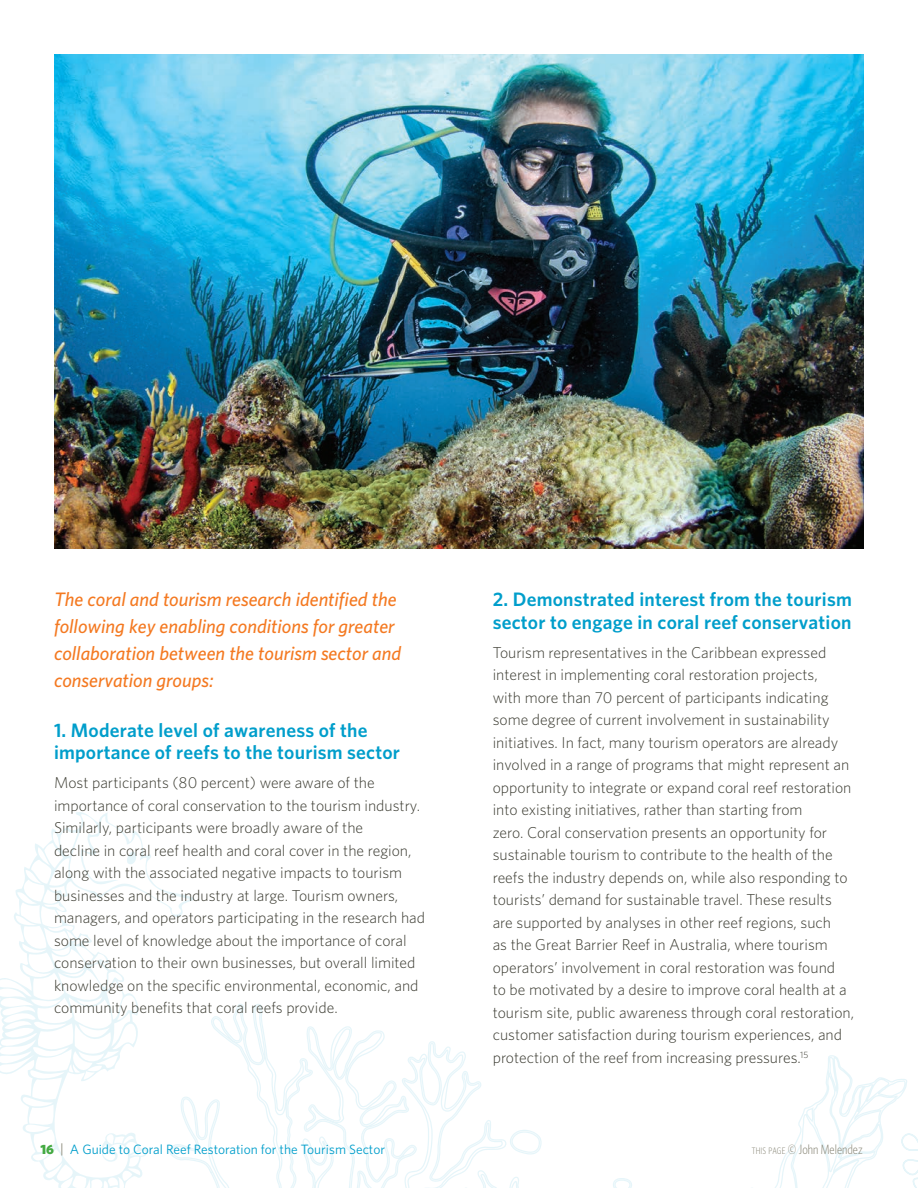
<style>
.page{position:relative;width:918px;height:1188px;background:#fff}
.page>*{position:absolute;margin:0;border:0;box-sizing:border-box;transform-origin:0 0}
.t1{font:600 19.5px/22.5px "Whitney";letter-spacing:.01em;color:#019ecb}
.t2{font:italic 500 19.5px/27px "Whitney";color:#f47921}
.t3{font:300 15.75px/22.5px "Whitney";color:#3a3a30}
.t4{font:13.5px "Whitney";color:#019ecb}
.t5{font:300 13.5px "Whitney Condensed";letter-spacing:.005em;color:#878575}
.s1{font-weight:900;color:#44aa42}
.s2{color:#878575}
.s3{font-size:9.45px}
</style>
<div class="page">
<svg style="left:199px;top:1004px;width:320px;height:184px"></svg>
<svg style="left:613px;top:1178px;width:19px;height:10px"></svg>
<svg style="left:509px;top:1129px;width:33px;height:26px"></svg>
<svg style="left:775px;top:1055px;width:132px;height:133px"></svg>
<svg style="left:804px;top:1119px;width:114px;height:69px"></svg>
<svg style="left:0;top:812px;width:199px;height:376px"></svg>
<svg style="left:124px;top:846px;width:14px;height:21px"></svg>
<img style="left:54px;top:54px;width:810px;height:494px">
<p class="t2" style="left:54px;top:585px;width:349px">The coral and tourism research identified the following key enabling conditions for greater collaboration between the tourism sector and conservation groups:</p>
<p class="t1" style="left:54px;top:718px;width:348px">1. Moderate level of awareness of the importance of reefs to the tourism sector</p>
<p class="t3" style="left:54px;top:771px;width:373px">Most participants (80 percent) were aware of the importance of coral conservation to the tourism industry.<br>Similarly, participants were broadly aware of the<br>decline in coral reef health and coral cover in the region, along with the associated negative impacts to tourism businesses and the industry at large. Tourism owners, managers, and operators participating in the research had some level of knowledge about the importance of coral conservation to their own businesses, but overall limited knowledge on the specific environmental, economic, and community benefits that coral reefs provide.</p>
<p class="t1" style="left:493px;top:588px;width:361px">2. Demonstrated interest from the tourism sector to engage in coral reef conservation</p>
<p class="t3" style="left:493px;top:641px;width:363px">Tourism representatives in the Caribbean expressed interest in implementing coral restoration projects,<br>with more than 70 percent of participants indicating some degree of current involvement in sustainability initiatives. In fact, many tourism operators are already involved in a range of programs that might represent an opportunity to integrate or expand coral reef restoration into existing initiatives, rather than starting from<br>zero. Coral conservation presents an opportunity for sustainable tourism to contribute to the health of the reefs the industry depends on, while also responding to tourists’ demand for sustainable travel. These results are supported by analyses in other reef regions, such<br>as the Great Barrier Reef in Australia, where tourism operators’ involvement in coral restoration was found<br>to be motivated by a desire to improve coral health at a tourism site, public awareness through coral restoration, customer satisfaction during tourism experiences, and protection of the reef from increasing pressures.<sup>15</sup></p>
<p class="t4" style="left:41px;top:1141px;width:346px"><span class="s1">16</span> <span class="s2">|</span> A Guide to Coral Reef Restoration for the Tourism Sector</p>
<p class="t5" style="left:752px;top:1142px;width:112px"><span class="s3">THIS PAGE</span> © John Melendez</p>
</div>
